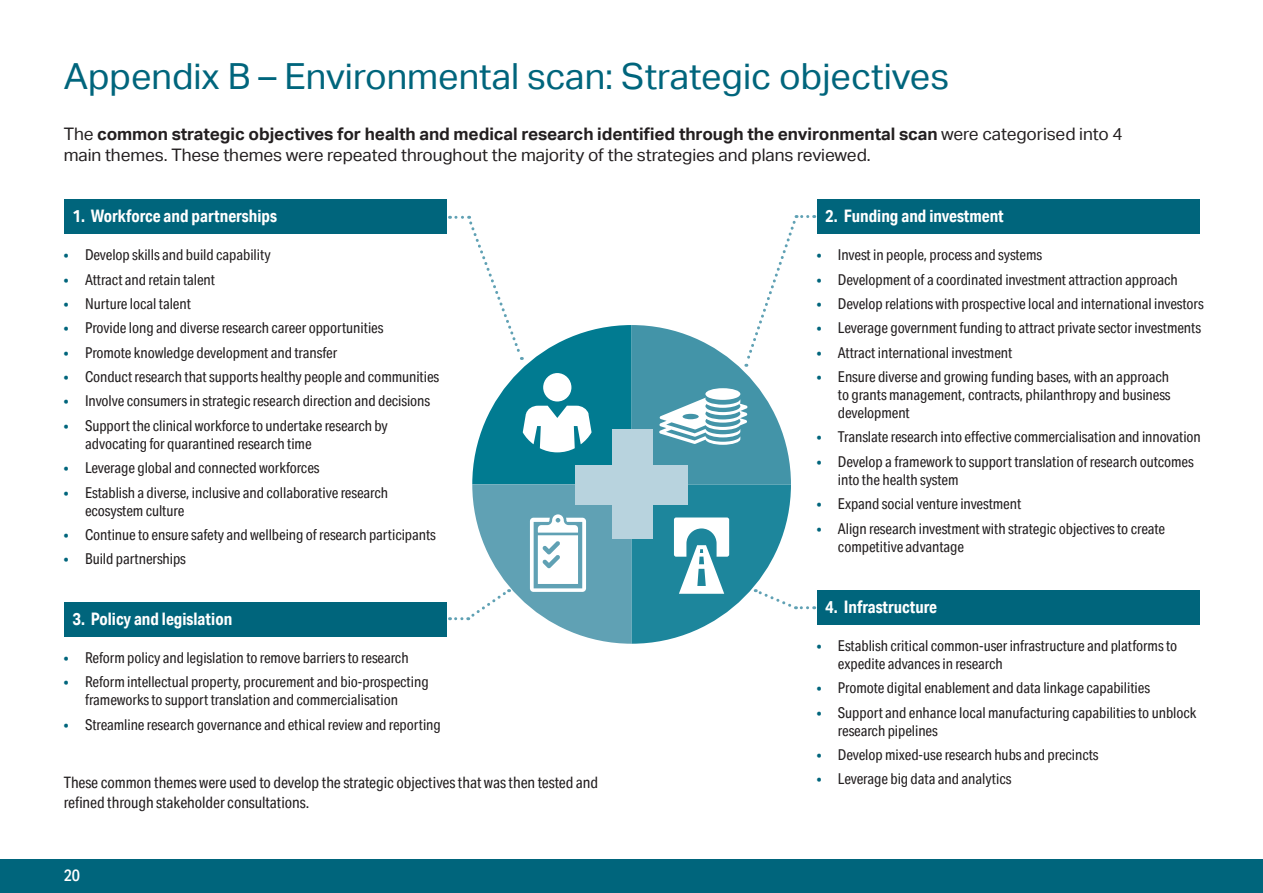
<style>
.page{position:relative;width:1263px;height:893px;background:#fff}
.page>*{position:absolute;margin:0;border:0;box-sizing:border-box;transform-origin:0 0}
.Headers{font:36px "Aktiv Grotesk";color:#00657c}
.Leader_Paragraph{font:17.25px/21px "Aktiv Grotesk";letter-spacing:-.005em;color:#231f20}
.Sub_Heads_2{font:700 17.25px "Aktiv Grotesk Cd";color:#fff}
.t1{font:500 16.5px "Aktiv Grotesk Cd";color:#fff}
.Body_Copy{font:15.75px/19.5px "Aktiv Grotesk Cd";letter-spacing:-.005em;color:#231f20}
.t2{font:15px/18px "Aktiv Grotesk Cd";letter-spacing:-.005em;color:#231f20}
.s1{font-weight:700}
.s2{color:#00657c}
</style>
<div class="page">
<div style="left:0;top:859px;width:1263px;height:34px;background:#00657c"></div>
<div style="left:64px;top:200px;width:382px;height:34px;background:#00657c"></div>
<div style="left:817px;top:200px;width:382px;height:34px;background:#00657c"></div>
<div style="left:64px;top:603px;width:382px;height:34px;background:#00657c"></div>
<div style="left:817px;top:591px;width:382px;height:34px;background:#00657c"></div>
<svg style="left:456px;top:215px;width:352px;height:429px"></svg>
<p class="Headers" style="left:64px;top:56px;width:887px">Appendix B – Environmental scan: Strategic objectives</p>
<p class="Leader_Paragraph" style="left:64px;top:123px;width:1060px">The <span class="s1">common strategic objectives for health and medical research identified through the environmental scan</span> were categorised into 4 main themes. These themes were repeated throughout the majority of the strategies and plans reviewed.</p>
<p class="Sub_Heads_2" style="left:72px;top:205px;width:206px">1. Workforce and partnerships</p>
<p class="t2" style="left:64px;top:246px;width:208px"><span class="s2">•</span> Develop skills and build capability</p>
<p class="t2" style="left:64px;top:270px;width:153px"><span class="s2">•</span> Attract and retain talent</p>
<p class="t2" style="left:64px;top:294px;width:129px"><span class="s2">•</span> Nurture local talent</p>
<p class="t2" style="left:64px;top:319px;width:321px"><span class="s2">•</span> Provide long and diverse research career opportunities</p>
<p class="t2" style="left:64px;top:343px;width:275px"><span class="s2">•</span> Promote knowledge development and transfer</p>
<p class="t2" style="left:64px;top:368px;width:377px"><span class="s2">•</span> Conduct research that supports healthy people and communities</p>
<p class="t2" style="left:64px;top:392px;width:368px"><span class="s2">•</span> Involve consumers in strategic research direction and decisions</p>
<p class="t2" style="left:85px;top:416px;width:304px;text-indent:-21px"><span class="s2">•</span> Support the clinical workforce to undertake research by advocating for quarantined research time</p>
<p class="t2" style="left:64px;top:459px;width:257px"><span class="s2">•</span> Leverage global and connected workforces</p>
<p class="t2" style="left:85px;top:483px;width:305px;text-indent:-21px"><span class="s2">•</span> Establish a diverse, inclusive and collaborative research ecosystem culture</p>
<p class="t2" style="left:64px;top:525px;width:374px"><span class="s2">•</span> Continue to ensure safety and wellbeing of research participants</p>
<p class="t2" style="left:64px;top:550px;width:124px"><span class="s2">•</span> Build partnerships</p>
<p class="Sub_Heads_2" style="left:72px;top:608px;width:161px">3. Policy and legislation</p>
<p class="t2" style="left:64px;top:648px;width:346px"><span class="s2">•</span> Reform policy and legislation to remove barriers to research</p>
<p class="t2" style="left:85px;top:673px;width:345px;text-indent:-21px"><span class="s2">•</span> Reform intellectual property, procurement and bio-prospecting frameworks to support translation and commercialisation</p>
<p class="t2" style="left:64px;top:715px;width:379px"><span class="s2">•</span> Streamline research governance and ethical review and reporting</p>
<p class="Body_Copy" style="left:64px;top:773px;width:536px">These common themes were used to develop the strategic objectives that was then tested and refined through stakeholder consultations.</p>
<p class="t1" style="left:64px;top:866px;width:18px">20</p>
<p class="Sub_Heads_2" style="left:825px;top:205px;width:180px">2. Funding and investment</p>
<p class="t2" style="left:817px;top:246px;width:227px"><span class="s2">•</span> Invest in people, process and systems</p>
<p class="t2" style="left:817px;top:270px;width:363px"><span class="s2">•</span> Development of a coordinated investment attraction approach</p>
<p class="t2" style="left:817px;top:294px;width:388px"><span class="s2">•</span> Develop relations with prospective local and international investors</p>
<p class="t2" style="left:817px;top:319px;width:386px"><span class="s2">•</span> Leverage government funding to attract private sector investments</p>
<p class="t2" style="left:817px;top:343px;width:197px"><span class="s2">•</span> Attract international investment</p>
<p class="t2" style="left:838px;top:368px;width:334px;text-align:justify;text-indent:-21px"><span class="s2">•</span> Ensure diverse and growing funding bases, with an approach to grants management, contracts, philanthropy and business development</p>
<p class="t2" style="left:817px;top:428px;width:386px"><span class="s2">•</span> Translate research into effective commercialisation and innovation</p>
<p class="t2" style="left:838px;top:452px;width:357px;text-indent:-21px"><span class="s2">•</span> Develop a framework to support translation of research outcomes into the health system</p>
<p class="t2" style="left:817px;top:495px;width:206px"><span class="s2">•</span> Expand social venture investment</p>
<p class="t2" style="left:838px;top:519px;width:329px;text-indent:-21px"><span class="s2">•</span> Align research investment with strategic objectives to create competitive advantage</p>
<p class="Sub_Heads_2" style="left:825px;top:596px;width:113px">4. Infrastructure</p>
<p class="t2" style="left:838px;top:636px;width:341px;text-indent:-21px"><span class="s2">•</span> Establish critical common-user infrastructure and platforms to expedite advances in research</p>
<p class="t2" style="left:817px;top:679px;width:335px"><span class="s2">•</span> Promote digital enablement and data linkage capabilities</p>
<p class="t2" style="left:838px;top:703px;width:360px;text-indent:-21px"><span class="s2">•</span> Support and enhance local manufacturing capabilities to unblock research pipelines</p>
<p class="t2" style="left:817px;top:746px;width:283px"><span class="s2">•</span> Develop mixed-use research hubs and precincts</p>
<p class="t2" style="left:817px;top:770px;width:196px"><span class="s2">•</span> Leverage big data and analytics</p>
</div>
